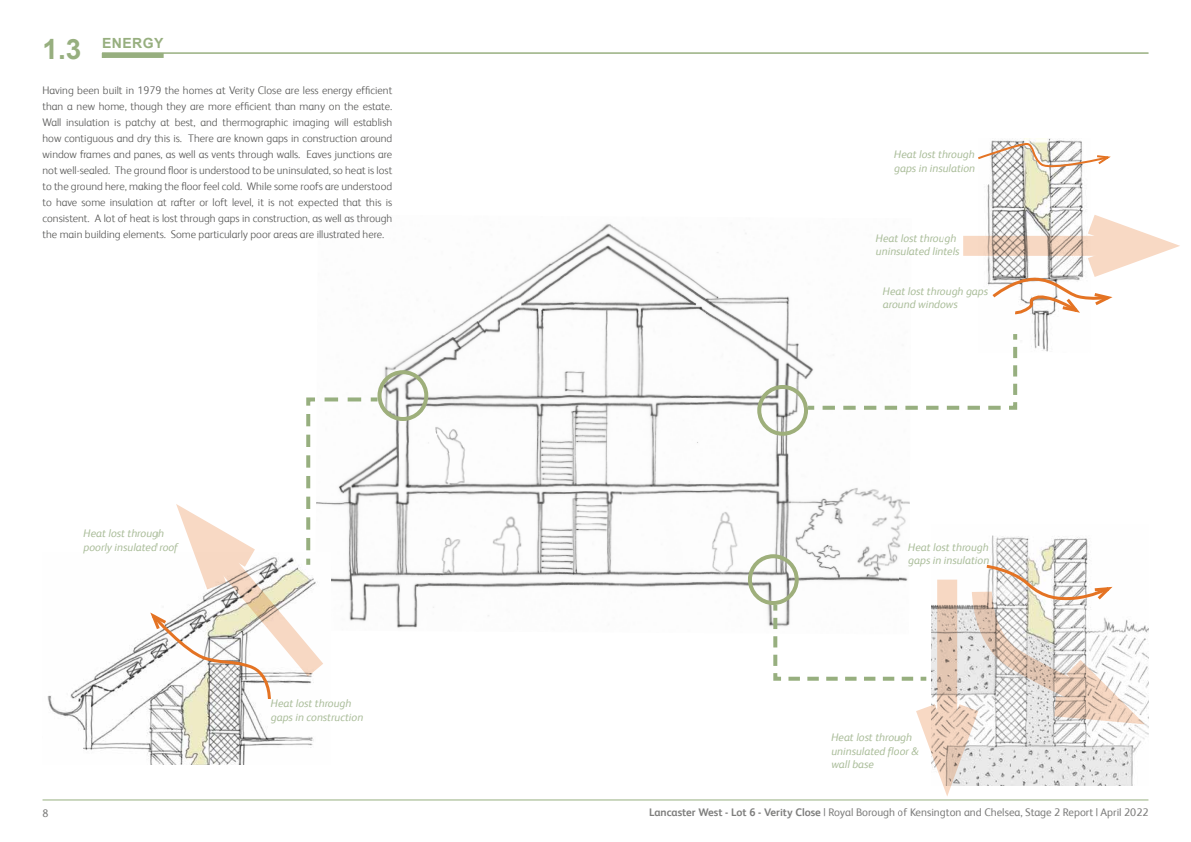
<style>
.page{position:relative;width:1191px;height:842px;background:#fff}
.page>*{position:absolute;margin:0;border:0;box-sizing:border-box;transform-origin:0 0}
.t1{font:700 14px "Arial";letter-spacing:.035em;color:#97af7f}
.t2{font:300 11px/16px "FS Albert";color:#575756;text-align:justify}
.t3{font:italic 11px/13.2px "FS Albert";color:#aabd9a}
.t4{font:11px "FS Albert";color:#7e7e7d}
.s1{font-size:28px}
.s2{font-weight:700}
</style>
<div class="page">
<hr style="left:43px;top:799px;width:1105px;height:1px;background:#97af7f">
<hr style="left:102px;top:53px;width:1046px;height:1px;background:#97af7f">
<img style="left:381px;top:224px;width:529px;height:404px">
<img style="left:991px;top:535px;width:157px;height:200px">
<img style="left:47px;top:639px;width:267px;height:126px">
<img style="left:978px;top:139px;width:106px;height:213px">
<div style="left:757px;top:385px;width:51px;height:51px;border:4px solid #9eaf7b;border-radius:50%"></div>
<div style="left:377px;top:370px;width:51px;height:51px;border:4px solid #9eaf7b;border-radius:50%"></div>
<div style="left:748px;top:554px;width:50px;height:51px;border:4px solid #9eaf7b;border-radius:50%"></div>
<svg style="left:804px;top:330px;width:215px;height:82px"></svg>
<div style="left:963px;top:236px;width:188px;height:20px;background:#f8d9c4"></div>
<svg style="left:978px;top:143px;width:133px;height:31px"></svg>
<svg style="left:771px;top:563px;width:374px;height:233px"></svg>
<svg style="left:147px;top:395px;width:234px;height:307px"></svg>
<svg style="left:990px;top:214px;width:190px;height:102px"></svg>
<div style="left:102px;top:53px;width:62px;height:5px;background:#97af7f"></div>
<p class="t1" style="left:43px;top:34px;width:123px"><span class="s1">1.3</span> ENERGY</p>
<p class="t2" style="left:43px;top:81px;width:351px">Having been built in 1979 the homes at Verity Close are less energy efficient than a new home, though they are more efficient than many on the estate.<br>Wall insulation is patchy at best, and thermographic imaging will establish how contiguous and dry this is. There are known gaps in construction around window frames and panes, as well as vents through walls. Eaves junctions are not well-sealed. The ground floor is understood to be uninsulated, so heat is lost to the ground here, making the floor feel cold. While some roofs are understood to have some insulation at rafter or loft level, it is not expected that this is consistent. A lot of heat is lost through gaps in construction, as well as through the main building elements. Some particularly poor areas are illustrated here.</p>
<p class="t3" style="left:83px;top:526px;width:96px">Heat lost through poorly insulated roof</p>
<p class="t3" style="left:271px;top:696px;width:94px">Heat lost through gaps in construction</p>
<p class="t3" style="left:894px;top:147px;width:83px">Heat lost through gaps in insulation</p>
<p class="t3" style="left:876px;top:231px;width:85px">Heat lost through uninsulated lintels</p>
<p class="t3" style="left:883px;top:284px;width:107px">Heat lost through gaps around windows</p>
<p class="t3" style="left:908px;top:540px;width:83px">Heat lost through gaps in insulation</p>
<p class="t3" style="left:831px;top:730px;width:89px">Heat lost through uninsulated floor &amp; wall base</p>
<p class="t4" style="left:43px;top:806px;width:8px">8</p>
<p class="t4" style="left:649px;top:805px;width:501px"><span class="s2">Lancaster West - Lot 6 - Verity Close</span> | Royal Borough of Kensington and Chelsea, Stage 2 Report | April 2022</p>
</div>
